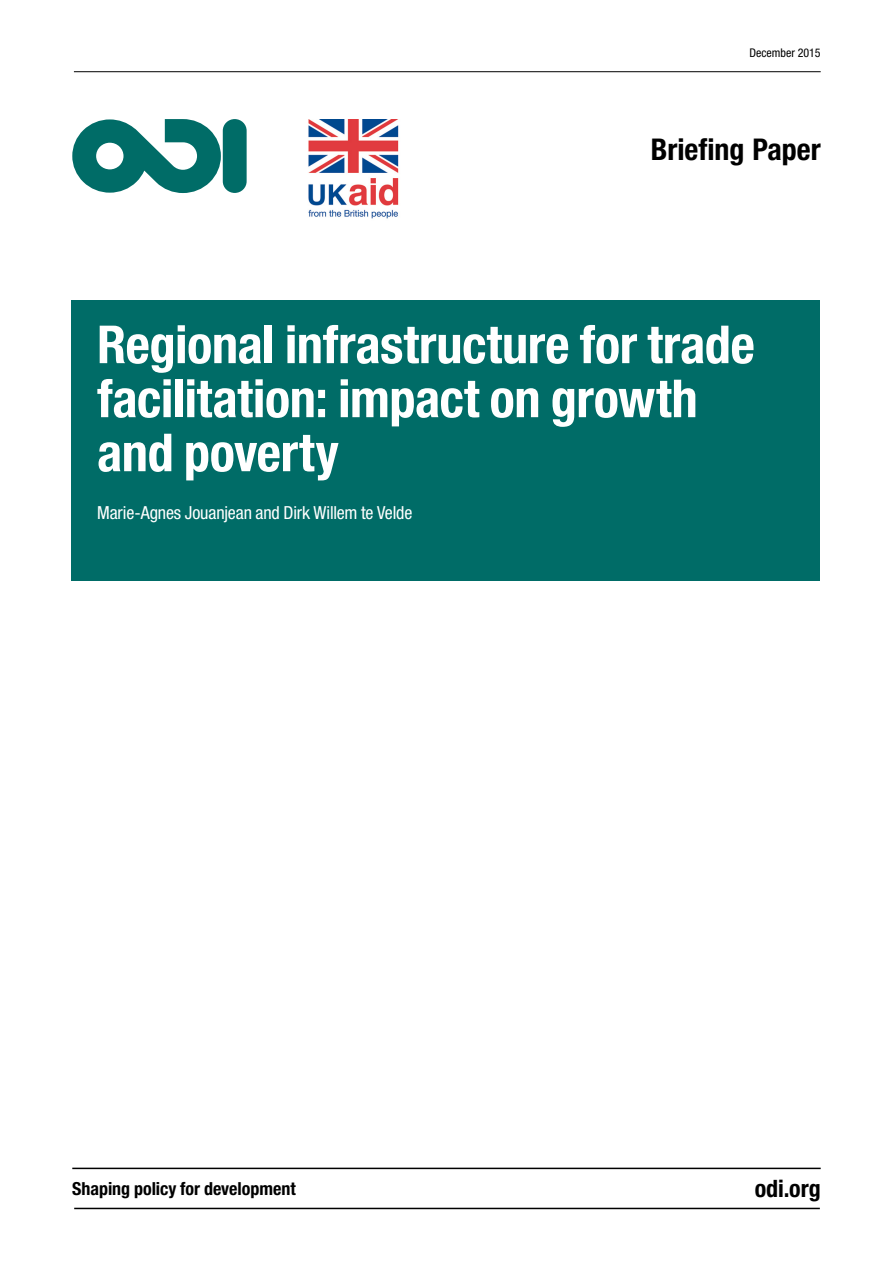
<style>
.page{position:relative;width:893px;height:1263px;background:#fff}
.page>*{position:absolute;margin:0;border:0;box-sizing:border-box;transform-origin:0 0}
.t1{font:700 condensed 52.5px/54px "Helvetica Neue LT Std";letter-spacing:-.01em;color:#fff}
.t2{font:700 condensed 30px "Helvetica Neue LT Std";color:#000}
.t3{font:700 condensed 24px "Helvetica Neue LT Std";color:#000}
.t4{font:condensed 18px "Helvetica Neue LT Std";letter-spacing:-.01em;color:#fff}
.t5{font:700 condensed 18px "Helvetica Neue LT Std";color:#000}
.t6{font:condensed 12px "Helvetica Neue LT Std";color:#000}
</style>
<div class="page">
<hr style="left:74px;top:71px;width:747px;height:1px;background:#000">
<hr style="left:74px;top:1208px;width:746px;height:1px;background:#000">
<hr style="left:72px;top:1167px;width:749px;height:2px;background:#000">
<img style="left:308px;top:119px;width:91px;height:100px">
<svg style="left:72px;top:119px;width:149px;height:74px"></svg>
<div style="left:223px;top:119px;width:24px;height:74px;background:#006c67;border-radius:12px"></div>
<div style="left:72px;top:300px;width:748px;height:280px;background:#006c67"></div>
<p class="t6" style="left:749px;top:46px;width:73px">December 2015</p>
<p class="t2" style="left:651px;top:131px;width:171px">Briefing Paper</p>
<p class="t1" style="left:97px;top:317px;width:659px">Regional infrastructure for trade facilitation: impact on growth and poverty</p>
<p class="t4" style="left:97px;top:503px;width:317px">Marie-Agnes Jouanjean and Dirk Willem te Velde</p>
<p class="t5" style="left:72px;top:1177px;width:225px">Shaping policy for development</p>
<p class="t3" style="left:755px;top:1174px;width:67px">odi.org</p>
</div>
